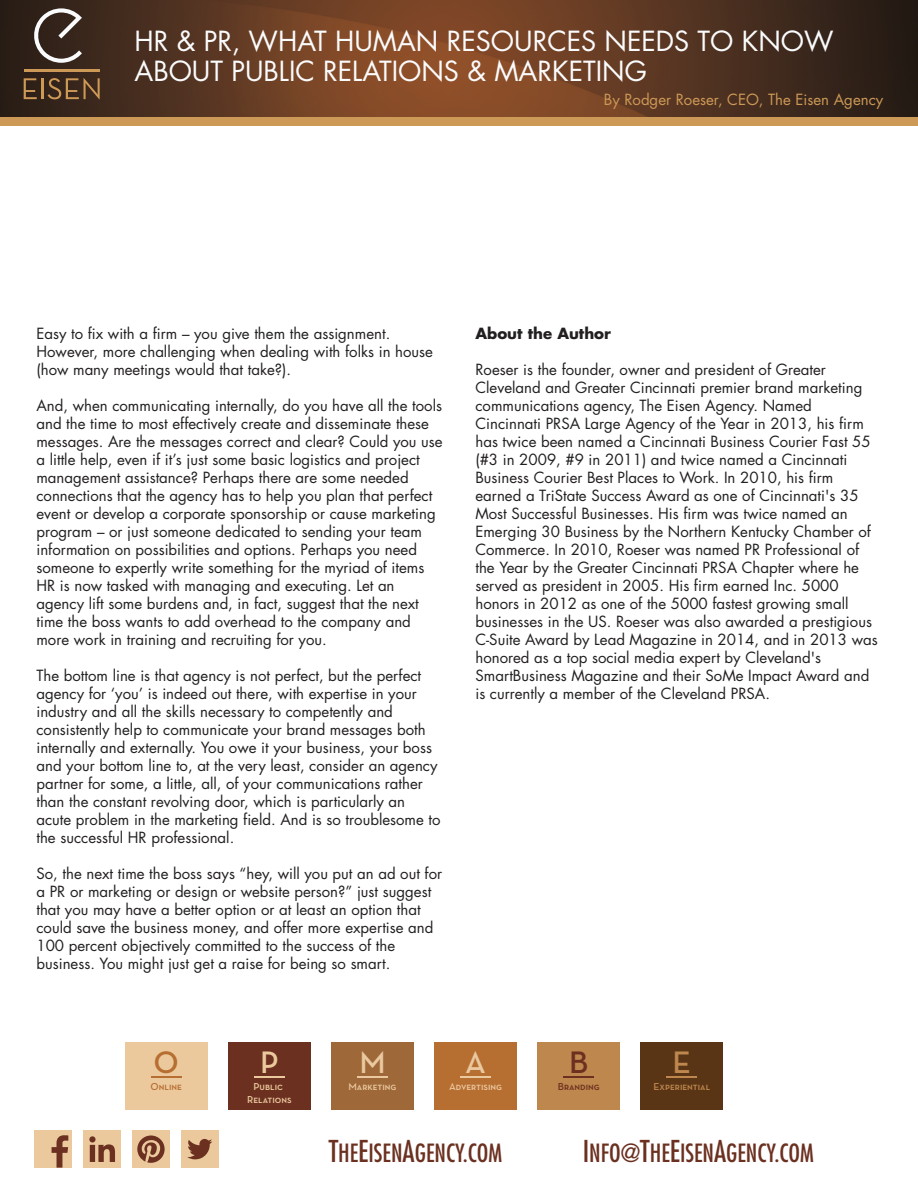
<style>
.page{position:relative;width:918px;height:1188px;background:#fff}
.page>*{position:absolute;margin:0;border:0;box-sizing:border-box;transform-origin:0 0}
.t1{font:31.65px "Neutra Text Demi SC";color:#eac8a0}
.t2{font:31.65px "Neutra Text Demi SC";color:#be874d}
.t3{font:31.65px "Neutra Text Demi SC";color:#6b3020}
.t4{font:31.65px "Neutra Text Demi SC";color:#ebc99d}
.t5{font:31.65px "Neutra Text Demi SC";color:#b76e31}
.t6{font:27px/29.4px "Futura";color:#fafbfc}
.t7{font:condensed 24.45px "Futura";color:#6b3020}
.t8{font:15px/18px "Futura";color:#231f20}
.t9{font:15px "Futura";color:#cd9956}
.t10{font:700 15px "Futura";color:#231f20}
.t11{font:10.2px "Neutra Text Demi SC";color:#eac8a0}
.t12{font:10.2px/12.3px "Neutra Text Demi SC";color:#ebc99d;text-align:center}
.t13{font:10.2px "Neutra Text Demi SC";color:#be874d}
.t14{font:10.2px "Neutra Text Demi SC";color:#6b3020}
.t15{font:10.2px "Neutra Text Demi SC";color:#b76e31}
.s1{font-size:29.4px}
</style>
<div class="page">
<div style="left:0;top:0;width:918px;height:126px;background:#cd9956"></div>
<img style="left:0;top:0;width:918px;height:117px">
<svg style="left:24px;top:78px;width:13px;height:21px"></svg>
<hr style="left:42px;top:78px;width:2px;height:21px;background:#cd9956">
<svg style="left:48px;top:78px;width:52px;height:21px"></svg>
<hr style="left:24px;top:69px;width:76px;height:3px;background:#cd9956">
<svg style="left:31px;top:8px;width:51px;height:55px;background:#5d514a"></svg>
<div style="left:132px;top:1130px;width:38px;height:38px;background:#ebc99d"></div>
<svg style="left:137px;top:1135px;width:28px;height:28px"></svg>
<div style="left:35px;top:1130px;width:37px;height:38px;background:#ebc99d"></div>
<svg style="left:52px;top:1135px;width:16px;height:33px"></svg>
<div style="left:83px;top:1130px;width:38px;height:38px;background:#ebc99d"></div>
<svg style="left:89px;top:1136px;width:26px;height:26px"></svg>
<div style="left:181px;top:1130px;width:38px;height:38px;background:#ebc99d"></div>
<svg style="left:187px;top:1139px;width:25px;height:20px"></svg>
<div style="left:641px;top:1042px;width:82px;height:67px;background:#593516"></div>
<hr style="left:667px;top:1076px;width:30px;height:2px;background:#be874d">
<div style="left:538px;top:1042px;width:82px;height:67px;background:#be874d"></div>
<hr style="left:564px;top:1076px;width:30px;height:2px;background:#6b3020">
<div style="left:435px;top:1042px;width:82px;height:67px;background:#b76e31"></div>
<hr style="left:461px;top:1076px;width:30px;height:2px;background:#eac8a0">
<div style="left:332px;top:1042px;width:82px;height:67px;background:#9f6838"></div>
<hr style="left:357px;top:1076px;width:31px;height:2px;background:#eac8a0">
<div style="left:228px;top:1042px;width:82px;height:67px;background:#6b3020"></div>
<hr style="left:254px;top:1076px;width:30px;height:2px;background:#ebc99d">
<div style="left:125px;top:1042px;width:82px;height:67px;background:#ebc99d"></div>
<hr style="left:151px;top:1076px;width:30px;height:2px;background:#b76e31">
<h2 class="t6" style="left:135px;top:26px;width:701px">HR &amp; PR, WHAT HUMAN RESOURCES NEEDS TO KNOW<br>ABOUT PUBLIC RELATIONS &amp; MARKETING</h2>
<p class="t9" style="left:604px;top:90px;width:281px">By Rodger Roeser, CEO, The Eisen Agency</p>
<p class="t8" style="left:36px;top:324px;width:398px">Easy to fix with a firm – you give them the assignment.<br>However, more challenging when dealing with folks in house (how many meetings would that take?).</p>
<p class="t8" style="left:36px;top:396px;width:408px">And, when communicating internally, do you have all the tools and the time to most effectively create and disseminate these messages. Are the messages correct and clear? Could you use a little help, even if it’s just some basic logistics and project management assistance? Perhaps there are some needed connections that the agency has to help you plan that perfect event or develop a corporate sponsorship or cause marketing program – or just someone dedicated to sending your team information on possibilities and options. Perhaps you need someone to expertly write something for the myriad of items HR is now tasked with managing and executing. Let an agency lift some burdens and, in fact, suggest that the next time the boss wants to add overhead to the company and more work in training and recruiting for you.</p>
<p class="t8" style="left:36px;top:666px;width:406px">The bottom line is that agency is not perfect, but the perfect agency for ‘you’ is indeed out there, with expertise in your industry and all the skills necessary to competently and consistently help to communicate your brand messages both internally and externally. You owe it your business, your boss and your bottom line to, at the very least, consider an agency partner for some, a little, all, of your communications rather than the constant revolving door, which is particularly an acute problem in the marketing field. And is so troublesome to the successful HR professional.</p>
<p class="t8" style="left:36px;top:864px;width:407px">So, the next time the boss says “hey, will you put an ad out for a PR or marketing or design or website person?” just suggest that you may have a better option or at least an option that could save the business money, and offer more expertise and 100 percent objectively committed to the success of the business. You might just get a raise for being so smart.</p>
<p class="t10" style="left:475px;top:323px;width:137px">About the Author</p>
<p class="t8" style="left:475px;top:360px;width:404px">Roeser is the founder, owner and president of Greater Cleveland and Greater Cincinnati premier brand marketing communications agency, The Eisen Agency. Named Cincinnati PRSA Large Agency of the Year in 2013, his firm has twice been named a Cincinnati Business Courier Fast 55 (#3 in 2009, #9 in 2011) and twice named a Cincinnati Business Courier Best Places to Work. In 2010, his firm earned a TriState Success Award as one of Cincinnati's 35<br>Most Successful Businesses. His firm was twice named an Emerging 30 Business by the Northern Kentucky Chamber of Commerce. In 2010, Roeser was named PR Professional of the Year by the Greater Cincinnati PRSA Chapter where he served as president in 2005. His firm earned Inc. 5000 honors in 2012 as one of the 5000 fastest growing small businesses in the US. Roeser was also awarded a prestigious C-Suite Award by Lead Magazine in 2014, and in 2013 was honored as a top social media expert by Cleveland's SmartBusiness Magazine and their SoMe Impact Award and is currently a member of the Cleveland PRSA.</p>
<h1 class="t5" style="left:154px;top:1043px;width:27px">O</h1>
<p class="t15" style="left:151px;top:1080px;width:33px">Online</p>
<h1 class="t4" style="left:260px;top:1043px;width:20px">P</h1>
<p class="t12" style="left:247px;top:1080px;width:46px">Public<br>Relations</p>
<h1 class="t1" style="left:359px;top:1043px;width:28px">M</h1>
<p class="t11" style="left:348px;top:1080px;width:50px">Marketing</p>
<h1 class="t1" style="left:465px;top:1043px;width:22px">A</h1>
<p class="t11" style="left:449px;top:1080px;width:55px">Advertising</p>
<h1 class="t3" style="left:569px;top:1043px;width:21px">B</h1>
<p class="t14" style="left:558px;top:1080px;width:43px">Branding</p>
<h1 class="t2" style="left:673px;top:1043px;width:20px">E</h1>
<p class="t13" style="left:654px;top:1080px;width:58px">Experiential</p>
<h3 class="t7" style="left:329px;top:1137px;width:175px"><span class="s1">T</span>HE<span class="s1">E</span>ISEN<span class="s1">A</span>GENCY.COM</h3>
<h3 class="t7" style="left:583px;top:1138px;width:233px"><span class="s1">I</span>NFO@<span class="s1">T</span>HE<span class="s1">E</span>ISEN<span class="s1">A</span>GENCY.COM</h3>
</div>
